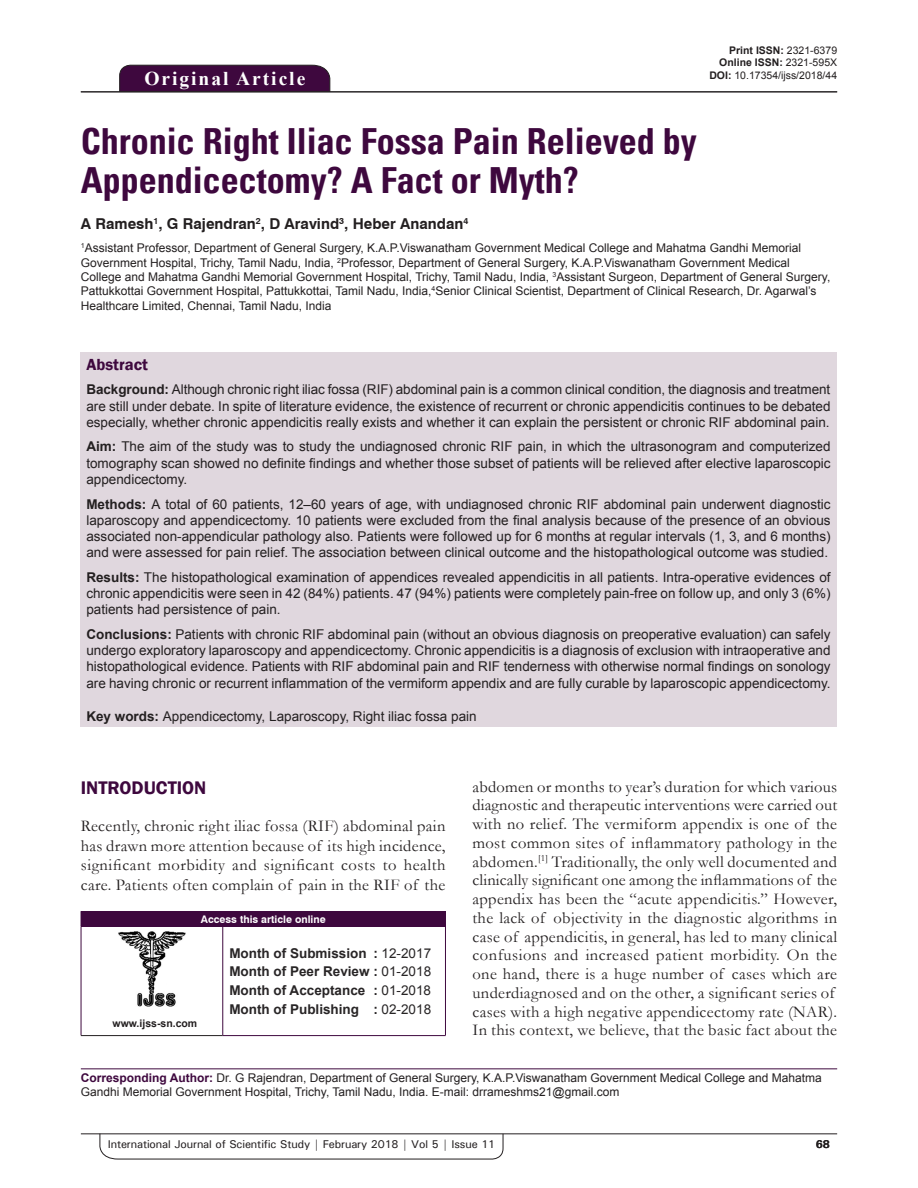
<style>
.page{position:relative;width:918px;height:1188px;background:#fff}
.page>*{position:absolute;margin:0;border:0;box-sizing:border-box;transform-origin:0 0}
.AT{font:700 condensed 36px/39px "Univers";color:#3e083e}
.AH{font:700 19.5px "Times New Roman";letter-spacing:.1em;color:#fff}
.TX{font:600 18.75px "Franklin Gothic";color:#3e083e}
.TX-2{font:16.5px/18.8px "Garamond";letter-spacing:.02em;color:#231f20}
.ABSH{font:600 16.5px "Franklin Gothic";color:#3e083e}
.AU{font:700 15px "Swiss 721 BT";color:#231f20}
.ABS{font:13.5px/16.2px "Arial";color:#231f20;text-align:justify}
.HIS{font:700 13.5px/18.8px "Arial";color:#282526;text-align:justify}
.KWD{font:13.5px "Arial";color:#231f20}
.AFF{font:12px/14.4px "Arial";color:#231f20}
.ADD{font:12px/14.4px "Arial";color:#231f20}
.RF{font:500 11.25px "Univers";letter-spacing:-.01em;color:#231f20}
.t1{font:700 11.25px "Univers";color:#231f20}
.DOI{font:700 10.5px "Arial";color:#231f20}
.DOI-2{font:10.5px "Arial";color:#231f20}
.AAO{font:700 10.5px "Swiss 721 BT";color:#fff}
.Web{font:700 10.5px "Arial";color:#231f20}
.s1{font-weight:400}
.s2{font-weight:700}
.s3{font-weight:700;color:#3e083e}
</style>
<div class="page">
<hr style="left:81px;top:1134px;width:756px;height:1px;background:#231f20">
<svg style="left:100px;top:1133px;width:403px;height:26px"></svg>
<div style="left:119px;top:65px;width:211px;height:26px;background:#3e083e"></div>
<hr style="left:81px;top:91px;width:756px;height:1px;background:#231f20">
<div style="left:80px;top:352px;width:757px;height:375px;background:#e0d7de"></div>
<div style="left:81px;top:911px;width:364px;height:15px;background:#3e083e"></div>
<svg style="left:445px;top:911px;width:1px;height:15px"></svg>
<hr style="left:81px;top:926px;width:142px;height:1px;background:#3e083e">
<hr style="left:81px;top:926px;width:1px;height:109px;background:#3e083e">
<hr style="left:81px;top:1035px;width:142px;height:1px;background:#231f20">
<hr style="left:223px;top:926px;width:223px;height:1px;background:#3e083e">
<hr style="left:223px;top:926px;width:1px;height:109px;background:#3e083e">
<hr style="left:445px;top:926px;width:1px;height:109px;background:#3e083e">
<hr style="left:223px;top:1035px;width:223px;height:1px;background:#3e083e">
<img style="left:118px;top:931px;width:68px;height:76px">
<hr style="left:81px;top:1068px;width:756px;height:1px;background:#3e083e">
<p class="AH" style="left:144px;top:64px;width:162px">Original Article</p>
<p class="DOI" style="left:729px;top:42px;width:109px">Print ISSN: <span class="s1">2321-6379</span></p>
<p class="DOI" style="left:719px;top:55px;width:119px">Online ISSN: <span class="s1">2321-595X</span></p>
<p class="DOI-2" style="left:709px;top:68px;width:129px"><span class="s2">DOI:</span> 10.17354/ijss/2018/44</p>
<p class="AT" style="left:81px;top:122px;width:617px">Chronic Right Iliac Fossa Pain Relieved by<br>Appendicectomy? A Fact or Myth?</p>
<p class="AU" style="left:81px;top:215px;width:389px">A Ramesh<sup>1</sup>, G Rajendran<sup>2</sup>, D Aravind<sup>3</sup>, Heber Anandan<sup>4</sup></p>
<p class="AFF" style="left:81px;top:241px;width:751px"><sup>1</sup>Assistant Professor, Department of General Surgery, K.A.P.Viswanatham Government Medical College and Mahatma Gandhi Memorial Government Hospital, Trichy, Tamil Nadu, India, <sup>2</sup>Professor, Department of General Surgery, K.A.P.Viswanatham Government Medical College and Mahatma Gandhi Memorial Government Hospital, Trichy, Tamil Nadu, India, <sup>3</sup>Assistant Surgeon, Department of General Surgery, Pattukkottai Government Hospital, Pattukkottai, Tamil Nadu, India,<sup>4</sup>Senior Clinical Scientist, Department of Clinical Research, Dr. Agarwal’s Healthcare Limited, Chennai, Tamil Nadu, India</p>
<p class="ABSH" style="left:86px;top:354px;width:63px">Abstract</p>
<p class="ABS" style="left:86px;top:381px;width:746px"><span class="s2">Background:</span> Although chronic right iliac fossa (RIF) abdominal pain is a common clinical condition, the diagnosis and treatment are still under debate. In spite of literature evidence, the existence of recurrent or chronic appendicitis continues to be debated especially, whether chronic appendicitis really exists and whether it can explain the persistent or chronic RIF abdominal pain.</p>
<p class="ABS" style="left:86px;top:439px;width:746px"><span class="s2">Aim:</span> The aim of the study was to study the undiagnosed chronic RIF pain, in which the ultrasonogram and computerized tomography scan showed no definite findings and whether those subset of patients will be relieved after elective laparoscopic appendicectomy.</p>
<p class="ABS" style="left:86px;top:496px;width:746px"><span class="s2">Methods:</span> A total of 60 patients, 12–60 years of age, with undiagnosed chronic RIF abdominal pain underwent diagnostic laparoscopy and appendicectomy. 10 patients were excluded from the final analysis because of the presence of an obvious associated non-appendicular pathology also. Patients were followed up for 6 months at regular intervals (1, 3, and 6 months) and were assessed for pain relief. The association between clinical outcome and the histopathological outcome was studied.</p>
<p class="ABS" style="left:86px;top:569px;width:746px"><span class="s2">Results:</span> The histopathological examination of appendices revealed appendicitis in all patients. Intra-operative evidences of chronic appendicitis were seen in 42 (84%) patients. 47 (94%) patients were completely pain-free on follow up, and only 3 (6%) patients had persistence of pain.</p>
<p class="ABS" style="left:86px;top:626px;width:746px"><span class="s2">Conclusions:</span> Patients with chronic RIF abdominal pain (without an obvious diagnosis on preoperative evaluation) can safely undergo exploratory laparoscopy and appendicectomy. Chronic appendicitis is a diagnosis of exclusion with intraoperative and histopathological evidence. Patients with RIF abdominal pain and RIF tenderness with otherwise normal findings on sonology are having chronic or recurrent inflammation of the vermiform appendix and are fully curable by laparoscopic appendicectomy.</p>
<p class="KWD" style="left:86px;top:707px;width:392px"><span class="s2">Key words:</span> Appendicectomy, Laparoscopy, Right iliac fossa pain</p>
<p class="TX" style="left:81px;top:776px;width:127px">INTRODUCTION</p>
<p class="TX-2" style="left:81px;top:815px;width:366px;line-height:19.6px;text-align:justify">Recently, chronic right iliac fossa (RIF) abdominal pain has drawn more attention because of its high incidence, significant morbidity and significant costs to health care. Patients often complain of pain in the RIF of the</p>
<p class="AAO" style="left:201px;top:913px;width:126px">Access this article online</p>
<p class="Web" style="left:113px;top:1016px;width:86px">www.ijss-sn.com</p>
<p class="HIS" style="left:229px;top:944px;width:203px">Month of Submission : <span class="s1">12-2017<br></span>Month of Peer Review : <span class="s1">01-2018<br></span>Month of Acceptance : <span class="s1">01-2018<br></span>Month of Publishing : <span class="s1">02-2018</span></p>
<p class="TX-2" style="left:473px;top:777px;width:366px">abdomen or months to year’s duration for which various diagnostic and therapeutic interventions were carried out with no relief. The vermiform appendix is one of the most common sites of inflammatory pathology in the abdomen.<sup>[1]</sup> Traditionally, the only well documented and clinically significant one among the inflammations of the appendix has been the “acute appendicitis.” However, the lack of objectivity in the diagnostic algorithms in case of appendicitis, in general, has led to many clinical confusions and increased patient morbidity. On the one hand, there is a huge number of cases which are underdiagnosed and on the other, a significant series of cases with a high negative appendicectomy rate (NAR).<br>In this context, we believe, that the basic fact about the</p>
<p class="ADD" style="left:81px;top:1070px;width:743px"><span class="s3">Corresponding Author:</span> Dr. G Rajendran, Department of General Surgery, K.A.P.Viswanatham Government Medical College and Mahatma<br>Gandhi Memorial Government Hospital, Trichy, Tamil Nadu, India. E-mail: drrameshms21@gmail.com</p>
<p class="RF" style="left:108px;top:1137px;width:389px">International Journal of Scientific Study | February 2018 | Vol 5 | Issue 11</p>
<p class="t1" style="left:816px;top:1137px;width:16px">68</p>
</div>
